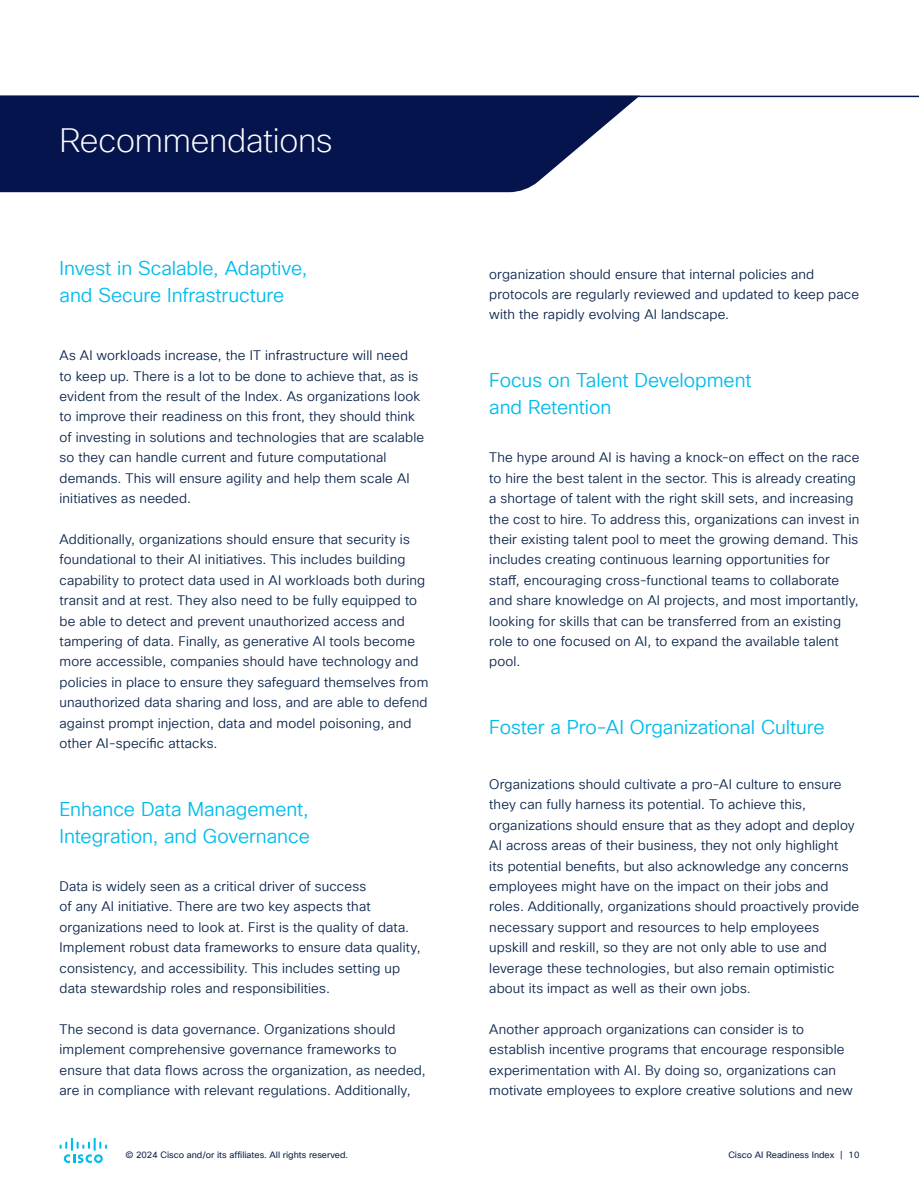
<style>
.page{position:relative;width:919px;height:1187px;background:#fff}
.page>*{position:absolute;margin:0;border:0;box-sizing:border-box;transform-origin:0 0}
.t1{font:200 33px "Cisco Sans TT";letter-spacing:-.01em;color:#fff}
.t2{font:19.5px/27px "Cisco Sans TT Light";letter-spacing:-.005em;color:#00bceb}
.t3{font:13.5px/20.4px "Cisco Sans TT Light";letter-spacing:.01em;color:#0d274d}
.t4{font:9px "Cisco Sans TT";color:#0d274d}
</style>
<div class="page">
<svg style="left:0;top:97px;width:639px;height:95px;background:#1b285c"></svg>
<hr style="left:0;top:96px;width:918px;height:1px;background:#06144d">
<svg style="left:60px;top:1137px;width:47px;height:25px"></svg>
<h1 class="t1" style="left:60px;top:119px;width:274px">Recommendations</h1>
<h2 class="t2" style="left:60px;top:255px;width:249px">Invest in Scalable, Adaptive, and Secure Infrastructure</h2>
<p class="t3" style="left:60px;top:345px;width:366px">As AI workloads increase, the IT infrastructure will need<br>to keep up. There is a lot to be done to achieve that, as is evident from the result of the Index. As organizations look to improve their readiness on this front, they should think of investing in solutions and technologies that are scalable so they can handle current and future computational demands. This will ensure agility and help them scale AI initiatives as needed.</p>
<p class="t3" style="left:60px;top:529px;width:370px">Additionally, organizations should ensure that security is foundational to their AI initiatives. This includes building capability to protect data used in AI workloads both during transit and at rest. They also need to be fully equipped to be able to detect and prevent unauthorized access and tampering of data. Finally, as generative AI tools become more accessible, companies should have technology and policies in place to ensure they safeguard themselves from unauthorized data sharing and loss, and are able to defend against prompt injection, data and model poisoning, and other AI-specific attacks.</p>
<h2 class="t2" style="left:60px;top:796px;width:252px">Enhance Data Management,<br>Integration, and Governance</h2>
<p class="t3" style="left:60px;top:876px;width:362px">Data is widely seen as a critical driver of success<br>of any AI initiative. There are two key aspects that organizations need to look at. First is the quality of data.<br>Implement robust data frameworks to ensure data quality, consistency, and accessibility. This includes setting up data stewardship roles and responsibilities.</p>
<p class="t3" style="left:60px;top:1019px;width:368px">The second is data governance. Organizations should implement comprehensive governance frameworks to ensure that data flows across the organization, as needed, are in compliance with relevant regulations. Additionally,</p>
<p class="t3" style="left:489px;top:264px;width:371px">organization should ensure that internal policies and protocols are regularly reviewed and updated to keep pace with the rapidly evolving AI landscape.</p>
<h2 class="t2" style="left:489px;top:367px;width:264px">Focus on Talent Development and Retention</h2>
<p class="t3" style="left:489px;top:447px;width:371px">The hype around AI is having a knock-on effect on the race to hire the best talent in the sector. This is already creating a shortage of talent with the right skill sets, and increasing the cost to hire. To address this, organizations can invest in their existing talent pool to meet the growing demand. This includes creating continuous learning opportunities for staff, encouraging cross-functional teams to collaborate and share knowledge on AI projects, and most importantly, looking for skills that can be transferred from an existing role to one focused on AI, to expand the available talent pool.</p>
<h2 class="t2" style="left:489px;top:714px;width:337px">Foster a Pro-AI Organizational Culture</h2>
<p class="t3" style="left:489px;top:774px;width:371px">Organizations should cultivate a pro-AI culture to ensure they can fully harness its potential. To achieve this, organizations should ensure that as they adopt and deploy AI across areas of their business, they not only highlight<br>its potential benefits, but also acknowledge any concerns employees might have on the impact on their jobs and roles. Additionally, organizations should proactively provide necessary support and resources to help employees upskill and reskill, so they are not only able to use and leverage these technologies, but also remain optimistic about its impact as well as their own jobs.</p>
<p class="t3" style="left:489px;top:1019px;width:365px">Another approach organizations can consider is to establish incentive programs that encourage responsible experimentation with AI. By doing so, organizations can motivate employees to explore creative solutions and new</p>
<p class="t4" style="left:125px;top:1149px;width:224px">© 2024 Cisco and/or its affiliates. All rights reserved.</p>
<p class="t4" style="left:728px;top:1149px;width:132px">Cisco AI Readiness Index | 10</p>
</div>
